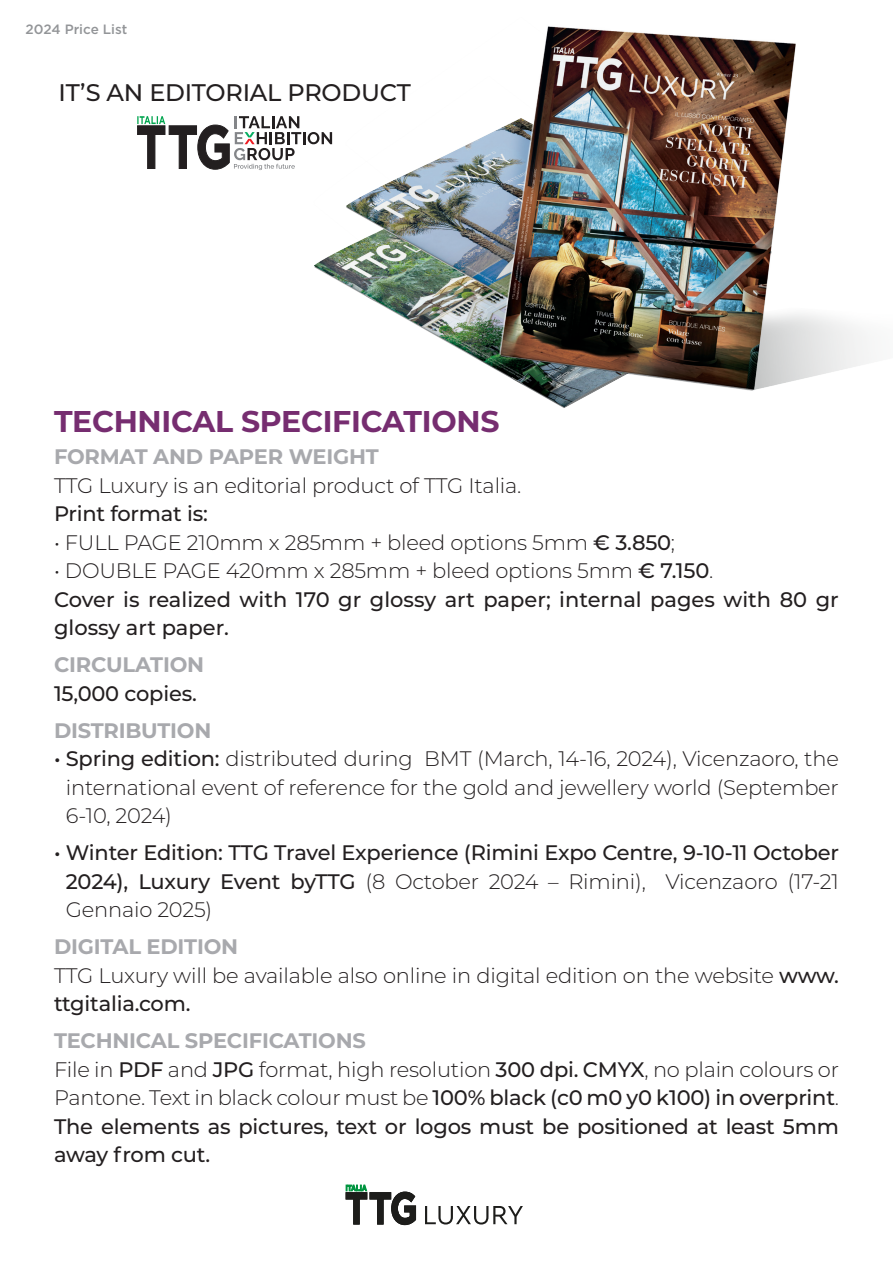
<style>
.page{position:relative;width:893px;height:1263px;background:#fff}
.page>*{position:absolute;margin:0;border:0;box-sizing:border-box;transform-origin:0 0}
.t1{font:700 30px "Montserrat";letter-spacing:-.01em;color:#762d70}
.t2{font:500 24px "Montserrat";letter-spacing:-.01em;color:#231f20}
.t3{font:300 21px/28.5px "Montserrat";letter-spacing:-.01em;color:#231f20}
.t4{font:500 21px/28.5px "Montserrat";letter-spacing:-.01em;color:#231f20}
.t5{font:700 21px "Montserrat";letter-spacing:-.01em;color:#a8a9ad}
.t6{font:500 13.5px "Gotham";color:#939598}
.s1{font-weight:500}
.s2{font-weight:300}
</style>
<div class="page">
<svg style="left:425px;top:1206px;width:98px;height:18px"></svg>
<svg style="left:346px;top:1185px;width:70px;height:40px"></svg>
<svg style="left:137px;top:116px;width:176px;height:54px"></svg>
<img style="left:313px;top:132px;width:268px;height:276px">
<img style="left:345px;top:132px;width:142px;height:223px">
<img style="left:487px;top:26px;width:383px;height:373px">
<p class="t6" style="left:26px;top:21px;width:103px">2024 Price List</p>
<p class="t2" style="left:59px;top:76px;width:354px">IT’S AN EDITORIAL PRODUCT</p>
<p class="t1" style="left:54px;top:399px;width:447px">TECHNICAL SPECIFICATIONS</p>
<p class="t5" style="left:54px;top:442px;width:326px">FORMAT AND PAPER WEIGHT</p>
<p class="t3" style="left:54px;top:470px;width:469px">TTG Luxury is an editorial product of TTG Italia.</p>
<p class="t4" style="left:54px;top:499px;width:155px">Print format is:</p>
<p class="t3" style="left:54px;top:527px;width:623px">• FULL PAGE 210mm x 285mm + bleed options 5mm <span class="s1">€ 3.850</span>;</p>
<p class="t3" style="left:54px;top:556px;width:661px">• DOUBLE PAGE 420mm x 285mm + bleed options 5mm <span class="s1">€ 7.150</span>.</p>
<p class="t4" style="left:54px;top:584px;width:786px">Cover is realized with 170 gr glossy art paper; internal pages with 80 gr glossy art paper.</p>
<p class="t5" style="left:54px;top:650px;width:152px">CIRCULATION</p>
<p class="t4" style="left:54px;top:678px;width:144px">15,000 copies.</p>
<p class="t5" style="left:54px;top:715px;width:159px">DISTRIBUTION</p>
<p class="t3" style="left:66px;top:744px;width:775px;text-align:justify;text-indent:-12px"><span class="s1">• Spring edition:</span> distributed during BMT (March, 14-16, 2024), Vicenzaoro, the international event of reference for the gold and jewellery world (September 6-10, 2024)</p>
<p class="t4" style="left:66px;top:838px;width:775px;text-align:justify;text-indent:-12px">• Winter Edition: TTG Travel Experience (Rimini Expo Centre, 9-10-11 October 2024), Luxury Event byTTG <span class="s2">(8 October 2024 – Rimini), Vicenzaoro (17-21<br>Gennaio 2025)</span></p>
<p class="t5" style="left:54px;top:932px;width:186px">DIGITAL EDITION</p>
<p class="t3" style="left:54px;top:960px;width:786px">TTG Luxury will be available also online in digital edition on the website <span class="s1">www. ttgitalia.com.</span></p>
<p class="t5" style="left:54px;top:1026px;width:313px">TECHNICAL SPECIFICATIONS</p>
<p class="t3" style="left:54px;top:1054px;width:786px">File in <span class="s1">PDF</span> and <span class="s1">JPG</span> format, high resolution <span class="s1">300 dpi. CMYX</span>, no plain colours or<br>Pantone. Text in black colour must be <span class="s1">100% black (c0 m0 y0 k100) in overprint</span>.</p>
<p class="t4" style="left:54px;top:1111px;width:786px">The elements as pictures, text or logos must be positioned at least 5mm away from cut.</p>
</div>
